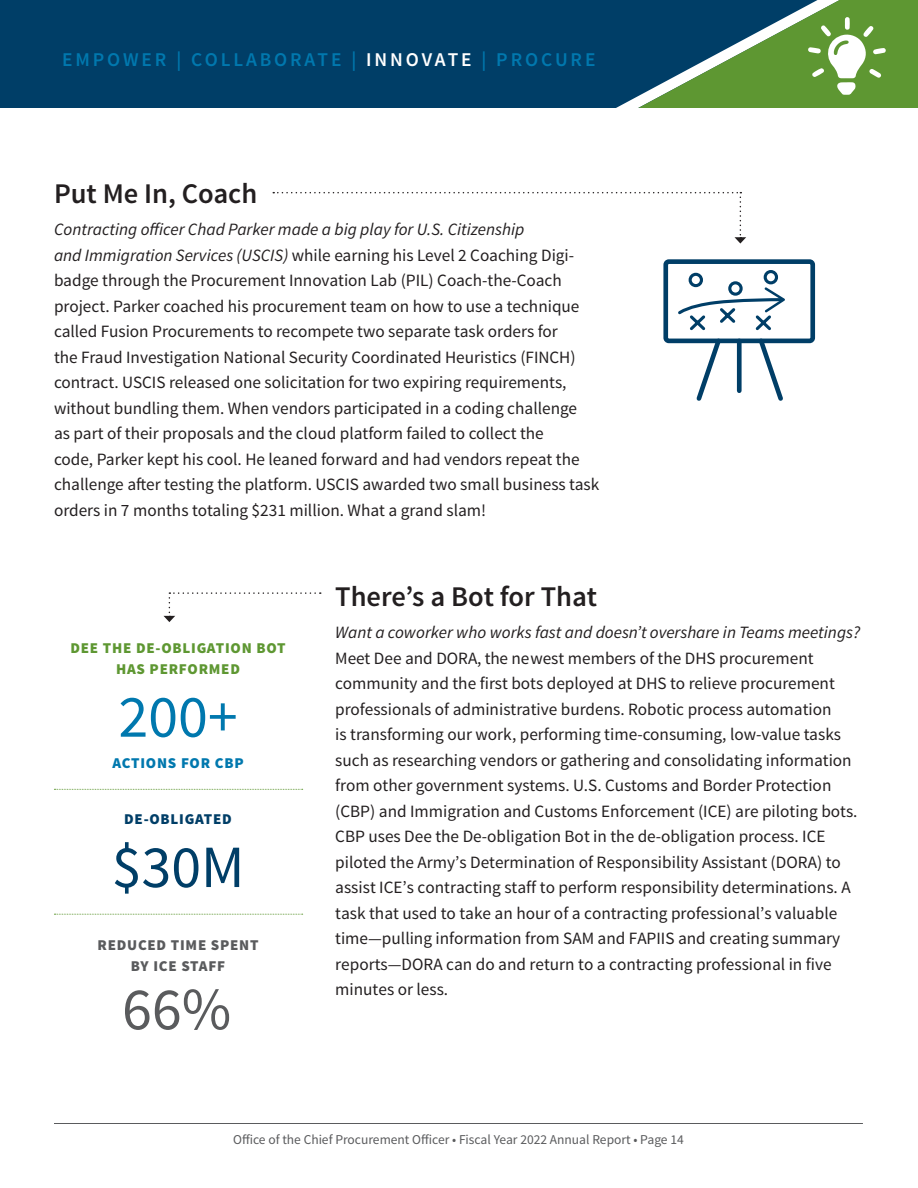
<style>
.page{position:relative;width:918px;height:1188px;background:#fff}
.page>*{position:absolute;margin:0;border:0;box-sizing:border-box;transform-origin:0 0}
.t1{font:60px "Source Sans Pro";color:#0078ae}
.t2{font:60px "Source Sans Pro";color:#003e67}
.t3{font:60px "Source Sans Pro";color:#5a5b5d}
.Body_Bigger{font:600 28.5px "Source Sans Pro";color:#231f20}
.t4{font:600 19.5px "Source Sans Pro";letter-spacing:.15em;color:#0078ae}
.Body_Bigger-2{font:17.25px/25.5px "Source Sans Pro";color:#231f20}
.t5{font:900 15px/21px "Source Sans Pro";letter-spacing:.05em;color:#5e9732;text-align:center}
.t6{font:900 15px/21px "Source Sans Pro";letter-spacing:.05em;color:#5a5b5d;text-align:center}
.t7{font:900 15px "Source Sans Pro";letter-spacing:.05em;color:#0078ae}
.t8{font:900 15px "Source Sans Pro";letter-spacing:.05em;color:#003e67}
.t9{font:13.5px "Source Sans Pro";color:#5a5b5d}
.s1{color:#fff}
.s2{font-style:italic}
</style>
<div class="page">
<hr style="left:54px;top:1123px;width:809px;height:1px;background:#5a5b5d">
<div style="left:0;top:0;width:918px;height:108px;background:#003e67"></div>
<svg style="left:638px;top:0;width:280px;height:108px"></svg>
<div style="left:663px;top:259px;width:152px;height:84px;border:5px solid #003e67;border-radius:3px"></div>
<svg style="left:676px;top:270px;width:111px;height:131px"></svg>
<svg style="left:164px;top:592px;width:157px;height:30px"></svg>
<svg style="left:273px;top:192px;width:473px;height:52px"></svg>
<svg style="left:54px;top:789px;width:249px;height:1px"></svg>
<svg style="left:54px;top:914px;width:249px;height:1px"></svg>
<p class="t4" style="left:62px;top:47px;width:535px">EMPOWER | COLLABORATE | <span class="s1">INNOVATE</span> | PROCURE</p>
<h3 class="Body_Bigger" style="left:54px;top:175px;width:205px">Put Me In, Coach</h3>
<p class="Body_Bigger-2" style="left:54px;top:217px;width:547px"><span class="s2">Contracting officer Chad Parker made a big play for U.S. Citizenship<br>and Immigration Services (USCIS)</span> while earning his Level 2 Coaching Digi&shy;badge through the Procurement Innovation Lab (PIL) Coach-the-Coach project. Parker coached his procurement team on how to use a technique called Fusion Procurements to recompete two separate task orders for<br>the Fraud Investigation National Security Coordinated Heuristics (FINCH) contract. USCIS released one solicitation for two expiring requirements, without bundling them. When vendors participated in a coding challenge<br>as part of their proposals and the cloud platform failed to collect the<br>code, Parker kept his cool. He leaned forward and had vendors repeat the challenge after testing the platform. USCIS awarded two small business task orders in 7 months totaling $231 million. What a grand slam!</p>
<p class="t5" style="left:70px;top:638px;width:217px">DEE THE DE-OBLIGATION BOT<br>HAS PERFORMED</p>
<p class="t1" style="left:118px;top:680px;width:121px">200+</p>
<p class="t7" style="left:112px;top:753px;width:133px">ACTIONS FOR CBP</p>
<p class="t8" style="left:124px;top:809px;width:109px">DE-OBLIGATED</p>
<p class="t2" style="left:112px;top:830px;width:134px">$30M</p>
<p class="t6" style="left:98px;top:935px;width:163px">REDUCED TIME SPENT<br>BY ICE STAFF</p>
<p class="t3" style="left:122px;top:972px;width:111px">66%</p>
<p class="Body_Bigger" style="left:335px;top:579px;width:263px">There’s a Bot for That</p>
<p class="Body_Bigger-2" style="left:335px;top:620px;width:526px"><span class="s2">Want a coworker who works fast and doesn’t overshare in Teams meetings?<br></span>Meet Dee and DORA, the newest members of the DHS procurement community and the first bots deployed at DHS to relieve procurement professionals of administrative burdens. Robotic process automation<br>is transforming our work, performing time-consuming, low-value tasks such as researching vendors or gathering and consolidating information from other government systems. U.S. Customs and Border Protection (CBP) and Immigration and Customs Enforcement (ICE) are piloting bots.<br>CBP uses Dee the De-obligation Bot in the de-obligation process. ICE piloted the Army’s Determination of Responsibility Assistant (DORA) to assist ICE’s contracting staff to perform responsibility determinations. A task that used to take an hour of a contracting professional’s valuable time—pulling information from SAM and FAPIIS and creating summary reports—DORA can do and return to a contracting professional in five minutes or less.</p>
<p class="t9" style="left:233px;top:1131px;width:452px">Office of the Chief Procurement Officer • Fiscal Year 2022 Annual Report • Page 14</p>
</div>
